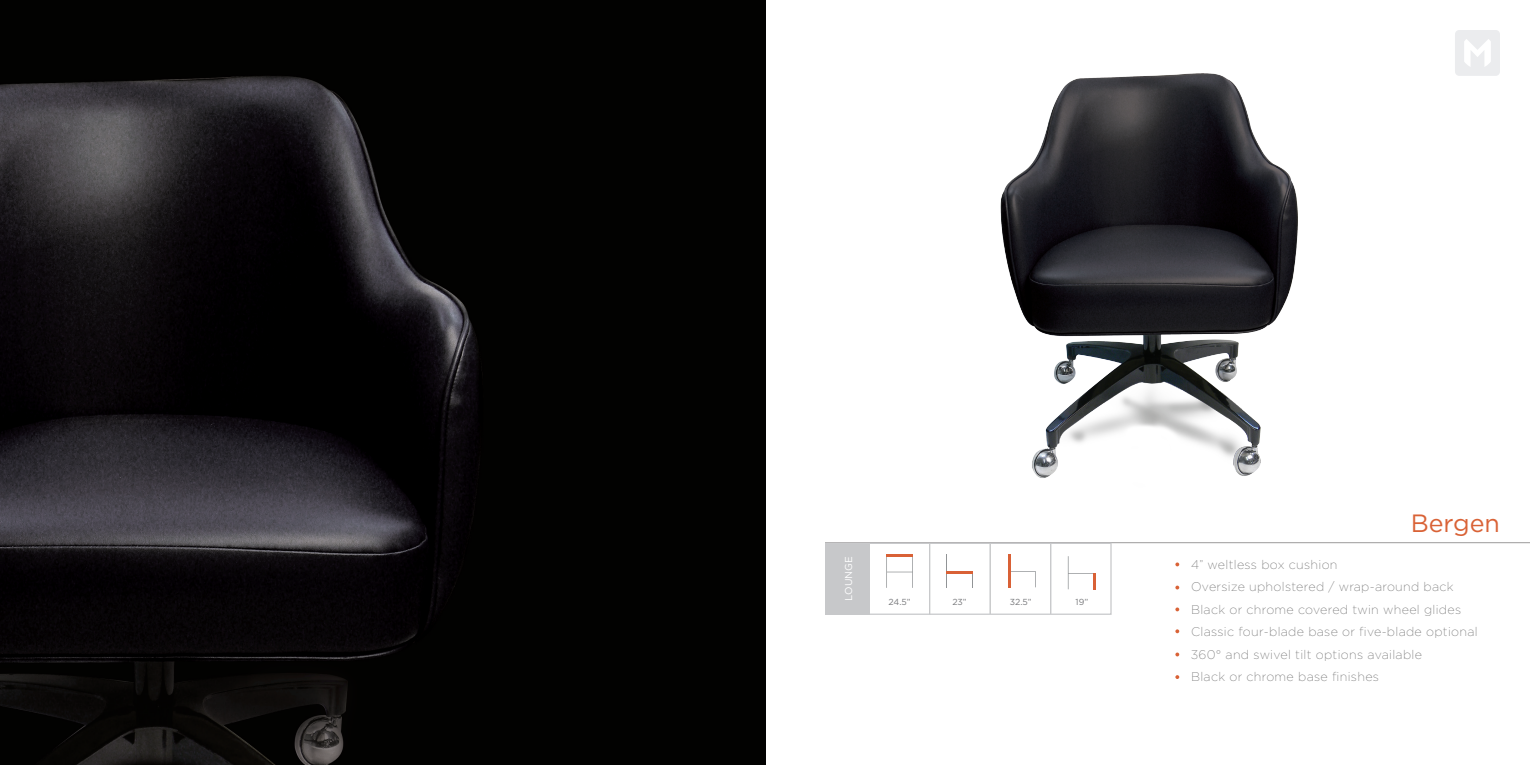
<style>
.page{position:relative;width:1530px;height:765px;background:#fff}
.page>*{position:absolute;margin:0;border:0;box-sizing:border-box;transform-origin:0 0}
.t1{font:25px "Gotham";color:#d96236}
.t2{font:200 12.5px "Gotham";letter-spacing:.025em;color:#707070}
.t3{font:10px "Gotham";color:#fff}
.t4{font:8.75px "Gotham";color:#78797c}
</style>
<div class="page">
<img style="left:0;top:0;width:619px;height:765px">
<div style="left:619px;top:0;width:147px;height:765px;background:#020201"></div>
<svg style="left:1455px;top:30px;width:45px;height:46px"></svg>
<hr style="left:825px;top:542px;width:705px;height:1px;background:#afaeae">
<svg style="left:1175px;top:563px;width:4px;height:3px"></svg>
<svg style="left:1175px;top:586px;width:4px;height:4px"></svg>
<svg style="left:1175px;top:607px;width:4px;height:4px"></svg>
<svg style="left:1175px;top:629px;width:4px;height:4px"></svg>
<svg style="left:1175px;top:653px;width:4px;height:3px"></svg>
<svg style="left:1175px;top:675px;width:4px;height:4px"></svg>
<div style="left:825px;top:543px;width:287px;height:72px;border:1px solid #c7c8ca"></div>
<svg style="left:1068px;top:556px;width:27px;height:33px"></svg>
<svg style="left:886px;top:557px;width:27px;height:31px"></svg>
<hr style="left:886px;top:554px;width:27px;height:3px;background:#d96136">
<svg style="left:1011px;top:571px;width:25px;height:16px"></svg>
<hr style="left:1008px;top:555px;width:3px;height:33px;background:#d96136">
<svg style="left:972px;top:573px;width:1px;height:15px"></svg>
<hr style="left:946px;top:555px;width:1px;height:33px;background:#919496">
<hr style="left:947px;top:571px;width:26px;height:2px;background:#d96136">
<hr style="left:1051px;top:543px;width:1px;height:71px;background:#c7c8ca">
<div style="left:825px;top:544px;width:45px;height:71px;background:#c7c8ca"></div>
<hr style="left:929px;top:544px;width:1px;height:70px;background:#c7c8ca">
<hr style="left:990px;top:543px;width:1px;height:71px;background:#c7c8ca">
<hr style="left:1050px;top:543px;width:1px;height:71px;background:#c7c8ca">
<img style="left:962px;top:73px;width:401px;height:472px">
<p class="t3" style="left:842px;top:601px;width:46px;rotate:-90deg">LOUNGE</p>
<p class="t3" style="left:843px;top:595px;width:35px;rotate:-90deg">CHAIR</p>
<p class="t4" style="left:889px;top:596px;width:24px">24.5”</p>
<p class="t4" style="left:952px;top:596px;width:16px">23”</p>
<p class="t4" style="left:1010px;top:596px;width:23px">32.5”</p>
<p class="t4" style="left:1076px;top:596px;width:14px">19”</p>
<p class="t1" style="left:1411px;top:507px;width:91px">Bergen</p>
<p class="t2" style="left:1191px;top:557px;width:148px">4” weltless box cushion</p>
<p class="t2" style="left:1191px;top:579px;width:264px">Oversize upholstered / wrap-around back</p>
<p class="t2" style="left:1191px;top:602px;width:272px">Black or chrome covered twin wheel glides</p>
<p class="t2" style="left:1191px;top:624px;width:288px">Classic four-blade base or five-blade optional</p>
<p class="t2" style="left:1191px;top:647px;width:232px">360° and swivel tilt options available</p>
<p class="t2" style="left:1191px;top:669px;width:190px">Black or chrome base finishes</p>
</div>
